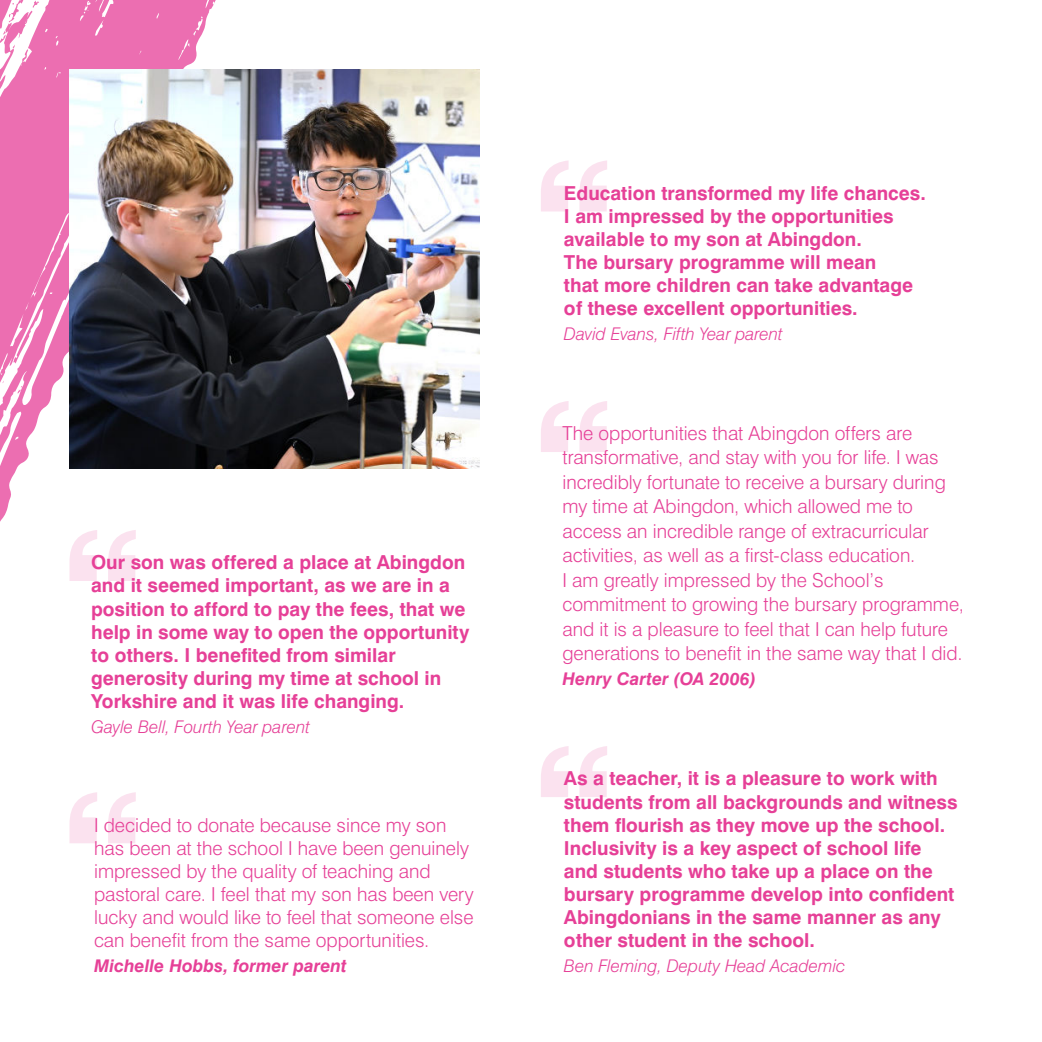
<style>
.page{position:relative;width:1042px;height:1042px;background:#fff}
.page>*{position:absolute;margin:0;border:0;box-sizing:border-box;transform-origin:0 0}
.t1{font:700 19.25px/23.1px "Swiss 721 BT";color:#e64097}
.t2{font:300 19.25px/24.5px "Swiss 721 BT";color:#e64097}
.t3{font:italic 300 17.5px "Swiss 721 BT";color:#e64097}
.t4{font:italic 700 17.5px "Swiss 721 BT";color:#e64097}
</style>
<div class="page">
<svg style="left:0;top:0;width:228px;height:522px;fill:#ec6eb1"></svg>
<img style="left:69px;top:69px;width:410px;height:399px">
<svg style="left:69px;top:530px;width:67px;height:51px"></svg>
<svg style="left:541px;top:401px;width:66px;height:51px"></svg>
<svg style="left:69px;top:792px;width:67px;height:51px"></svg>
<svg style="left:541px;top:160px;width:66px;height:51px"></svg>
<svg style="left:541px;top:746px;width:66px;height:51px"></svg>
<p class="t1" style="left:91px;top:553px;width:380px">Our son was offered a place at Abingdon and it seemed important, as we are in a position to afford to pay the fees, that we help in some way to open the opportunity to others. I benefited from similar generosity during my time at school in Yorkshire and it was life changing.</p>
<p class="t3" style="left:91px;top:719px;width:220px">Gayle Bell, Fourth Year parent</p>
<p class="t2" style="left:94px;top:815px;width:381px;line-height:23.1px">I decided to donate because since my son has been at the school I have been genuinely impressed by the quality of teaching and pastoral care. I feel that my son has been very lucky and would like to feel that someone else can benefit from the same opportunities.</p>
<p class="t4" style="left:94px;top:959px;width:254px">Michelle Hobbs, former parent</p>
<p class="t1" style="left:564px;top:183px;width:363px">Education transformed my life chances.<br>I am impressed by the opportunities available to my son at Abingdon.<br>The bursary programme will mean<br>that more children can take advantage of these excellent opportunities.</p>
<p class="t3" style="left:564px;top:327px;width:220px">David Evans, Fifth Year parent</p>
<p class="t2" style="left:562px;top:422px;width:403px">The opportunities that Abingdon offers are transformative, and stay with you for life. I was incredibly fortunate to receive a bursary during my time at Abingdon, which allowed me to access an incredible range of extracurricular activities, as well as a first-class education.<br>I am greatly impressed by the School’s commitment to growing the bursary programme, and it is a pleasure to feel that I can help future generations to benefit in the same way that I did.</p>
<p class="t4" style="left:562px;top:672px;width:195px">Henry Carter (OA 2006)</p>
<p class="t1" style="left:564px;top:769px;width:395px">As a teacher, it is a pleasure to work with students from all backgrounds and witness them flourish as they move up the school.<br>Inclusivity is a key aspect of school life and students who take up a place on the bursary programme develop into confident Abingdonians in the same manner as any other student in the school.</p>
<p class="t3" style="left:564px;top:959px;width:283px">Ben Fleming, Deputy Head Academic</p>
</div>
